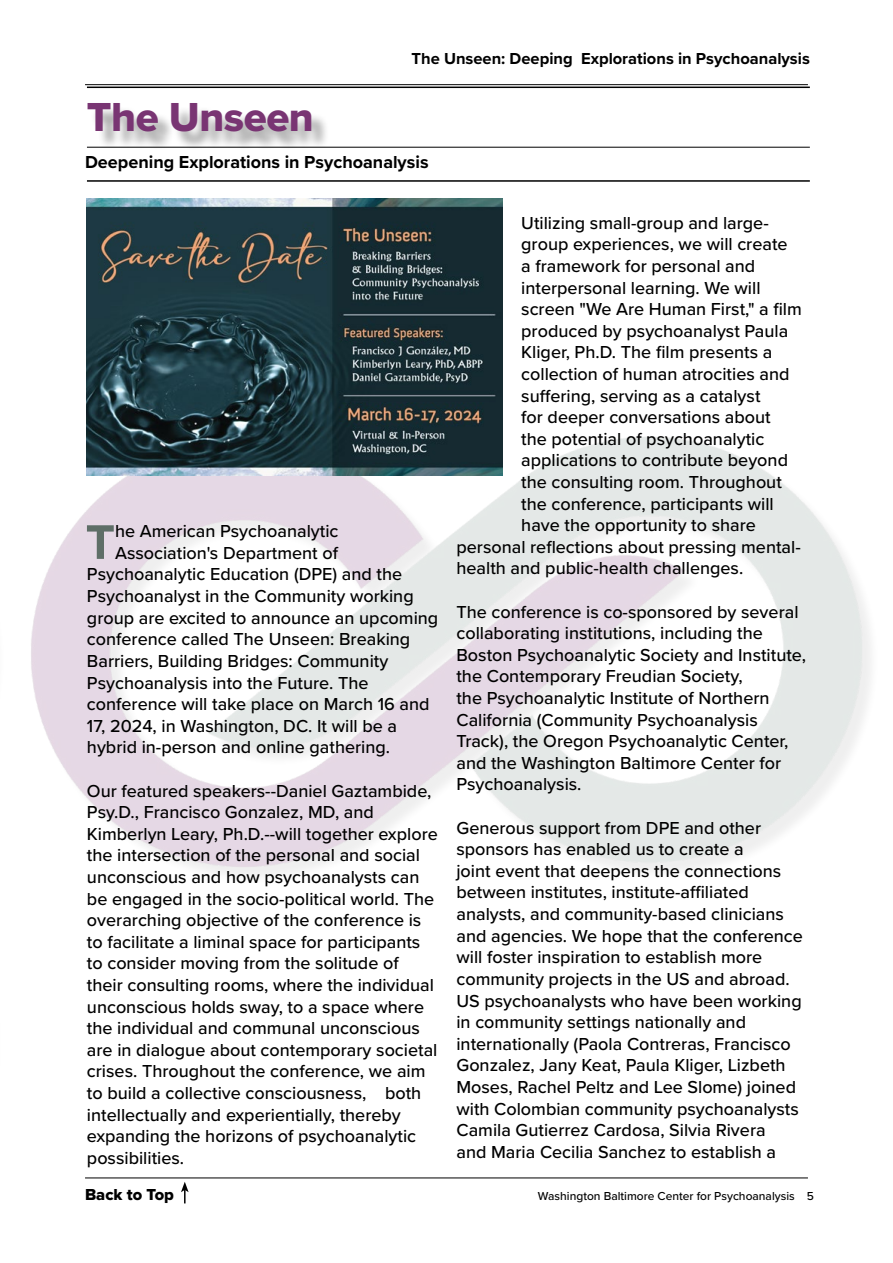
<style>
.page{position:relative;width:893px;height:1263px;background:#fff}
.page>*{position:absolute;margin:0;border:0;box-sizing:border-box;transform-origin:0 0}
.t1{font:700 50.4px "Proxima Nova";color:#5e6e67}
.t2{font:42px "Proxima Nova Extrabld";letter-spacing:-.01em;color:#793573}
.t3{font:500 18px/21.6px "Proxima Nova";color:#000}
.t4{font:700 18px "Proxima Nova";color:#000}
.t5{font:700 16.5px "Proxima Nova";color:#000}
.t6{font:16.5px "Proxima Nova Extrabld";color:#000}
.t7{font:500 12px "Proxima Nova";color:#000}
</style>
<div class="page">
<hr style="left:85px;top:84px;width:723px;height:1px;background:#000">
<img style="left:31px;top:247px;width:840px;height:629px">
<svg style="left:181px;top:1182px;width:8px;height:21px"></svg>
<hr style="left:85px;top:1177px;width:723px;height:1px;background:#000">
<div style="left:90px;top:106px;width:240px;height:45px;background:#000;opacity:.37"></div>
<hr style="left:87px;top:147px;width:723px;height:1px;background:#000">
<hr style="left:87px;top:87px;width:723px;height:1px;background:#000">
<hr style="left:87px;top:180px;width:723px;height:2px;background:#000">
<img style="left:87px;top:199px;width:415px;height:277px">
<h2 class="t2" style="left:87px;top:86px;width:228px">The Unseen</h2>
<p class="t5" style="left:412px;top:47px;width:400px">The Unseen: Deeping Explorations in Psychoanalysis</p>
<p class="t4" style="left:85px;top:149px;width:345px">Deepening Explorations in Psychoanalysis</p>
<h1 class="t1" style="left:86px;top:504px;width:31px">T</h1>
<p class="t3" style="left:115px;top:520px;width:225px">he American Psychoanalytic</p>
<p class="t3" style="left:115px;top:541px;width:224px">Association's Department of</p>
<p class="t3" style="left:87px;top:563px;width:317px">Psychoanalytic Education (DPE) and the</p>
<p class="t3" style="left:87px;top:585px;width:328px">Psychoanalyst in the Community working</p>
<p class="t3" style="left:87px;top:606px;width:353px">group are excited to announce an upcoming</p>
<p class="t3" style="left:87px;top:628px;width:325px">conference called The Unseen: Breaking</p>
<p class="t3" style="left:87px;top:649px;width:303px">Barriers, Building Bridges: Community</p>
<p class="t3" style="left:87px;top:671px;width:283px">Psychoanalysis into the Future. The</p>
<p class="t3" style="left:87px;top:693px;width:344px">conference will take place on March 16 and</p>
<p class="t3" style="left:87px;top:714px;width:312px">17, 2024, in Washington, DC. It will be a</p>
<p class="t3" style="left:87px;top:736px;width:305px">hybrid in-person and online gathering.</p>
<p class="t3" style="left:87px;top:779px;width:352px">Our featured speakers--Daniel Gaztambide, Psy.D., Francisco Gonzalez, MD, and Kimberlyn Leary, Ph.D.--will together explore the intersection of the personal and social unconscious and how psychoanalysts can be engaged in the socio-political world. The overarching objective of the conference is to facilitate a liminal space for participants to consider moving from the solitude of their consulting rooms, where the individual unconscious holds sway, to a space where the individual and communal unconscious are in dialogue about contemporary societal crises. Throughout the conference, we aim to build a collective consciousness, both intellectually and experientially, thereby expanding the horizons of psychoanalytic possibilities.</p>
<p class="t3" style="left:521px;top:211px;width:249px">Utilizing small-group and large-</p>
<p class="t3" style="left:521px;top:233px;width:268px">group experiences, we will create</p>
<p class="t3" style="left:521px;top:255px;width:235px">a framework for personal and</p>
<p class="t3" style="left:521px;top:276px;width:241px">interpersonal learning. We will</p>
<p class="t3" style="left:521px;top:298px;width:282px">screen "We Are Human First," a film</p>
<p class="t3" style="left:521px;top:319px;width:269px">produced by psychoanalyst Paula</p>
<p class="t3" style="left:521px;top:341px;width:253px">Kliger, Ph.D. The film presents a</p>
<p class="t3" style="left:521px;top:363px;width:270px">collection of human atrocities and</p>
<p class="t3" style="left:521px;top:384px;width:241px">suffering, serving as a catalyst</p>
<p class="t3" style="left:521px;top:406px;width:251px">for deeper conversations about</p>
<p class="t3" style="left:521px;top:427px;width:245px">the potential of psychoanalytic</p>
<p class="t3" style="left:521px;top:449px;width:268px">applications to contribute beyond</p>
<p class="t3" style="left:521px;top:471px;width:262px">the consulting room. Throughout</p>
<p class="t3" style="left:521px;top:492px;width:254px">the conference, participants will</p>
<p class="t3" style="left:521px;top:514px;width:236px">have the opportunity to share</p>
<p class="t3" style="left:456px;top:535px;width:346px">personal reflections about pressing mental-</p>
<p class="t3" style="left:456px;top:557px;width:288px">health and public-health challenges.</p>
<p class="t3" style="left:456px;top:600px;width:351px">The conference is co-sponsored by several collaborating institutions, including the Boston Psychoanalytic Society and Institute, the Contemporary Freudian Society,<br>the Psychoanalytic Institute of Northern California (Community Psychoanalysis Track), the Oregon Psychoanalytic Center, and the Washington Baltimore Center for Psychoanalysis.</p>
<p class="t3" style="left:456px;top:816px;width:348px">Generous support from DPE and other sponsors has enabled us to create a<br>joint event that deepens the connections between institutes, institute-affiliated analysts, and community-based clinicians and agencies. We hope that the conference will foster inspiration to establish more community projects in the US and abroad.<br>US psychoanalysts who have been working in community settings nationally and internationally (Paola Contreras, Francisco Gonzalez, Jany Keat, Paula Kliger, Lizbeth Moses, Rachel Peltz and Lee Slome) joined with Colombian community psychoanalysts Camila Gutierrez Cardosa, Silvia Rivera<br>and Maria Cecilia Sanchez to establish a</p>
<p class="t6" style="left:85px;top:1182px;width:90px">Back to Top</p>
<p class="t7" style="left:538px;top:1187px;width:277px">Washington Baltimore Center for Psychoanalysis 5</p>
</div>
